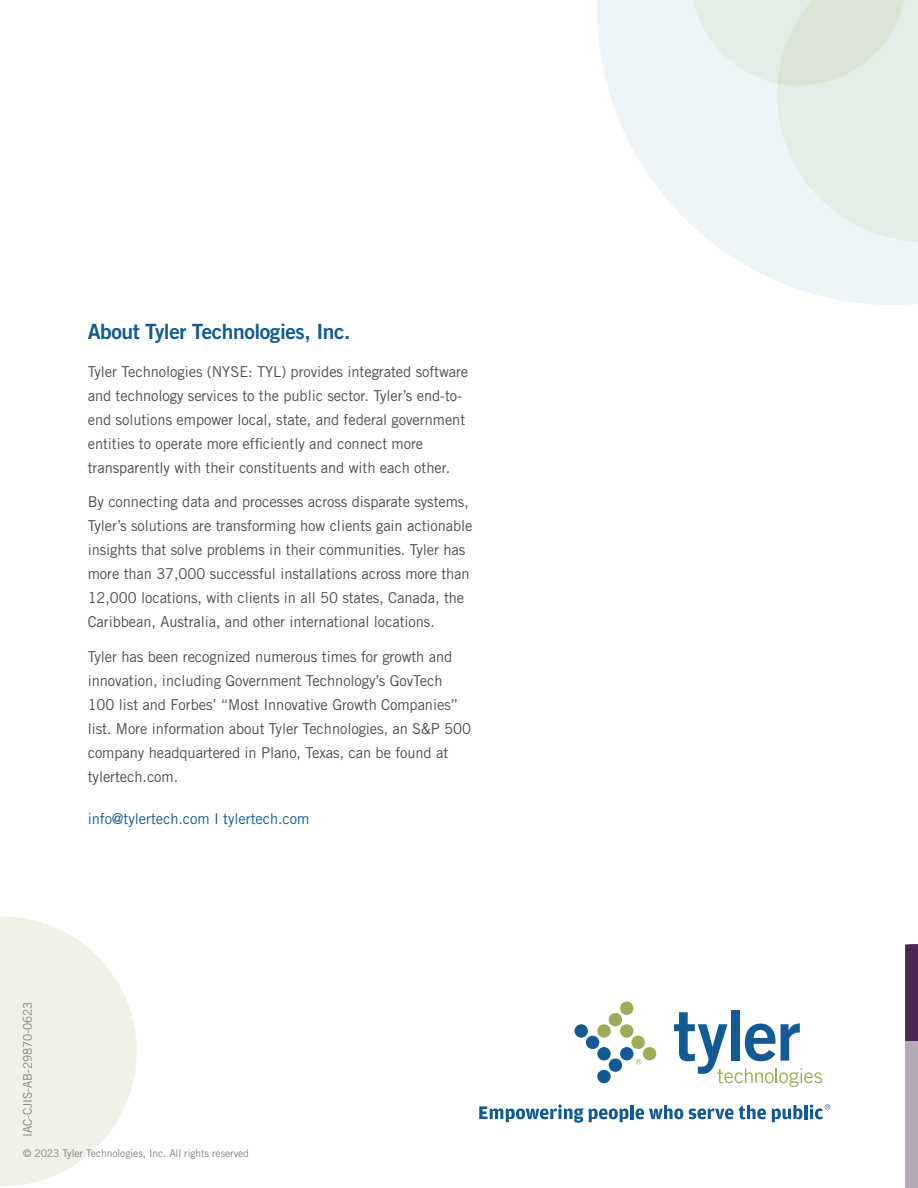
<style>
.page{position:relative;width:918px;height:1188px;background:#fff}
.page>*{position:absolute;margin:0;border:0;box-sizing:border-box;transform-origin:0 0}
.t1{font:21px "Trade Gothic LT Std Bd 2";letter-spacing:-.02em;color:#125a96}
.Body_text{font:15px/24px "Trade Gothic LT Std";letter-spacing:-.005em;color:#4b4c4d}
.Body_text-2{font:15px "Trade Gothic LT Std";letter-spacing:-.005em;color:#125a96}
.Body_text-3{font:12px "Trade Gothic LT Std";letter-spacing:-.005em;color:#808285}
.Body_text-4{font:10.5px "Trade Gothic LT Std";letter-spacing:-.005em;color:#808285}
</style>
<div class="page">
<svg style="left:905px;top:944px;width:13px;height:97px"></svg>
<div style="left:904px;top:1041px;width:14px;height:147px;background:#b6a8bb"></div>
<svg style="left:597px;top:0;width:321px;height:305px;fill:#edf5f8"></svg>
<svg style="left:0;top:916px;width:137px;height:270px"></svg>
<svg style="left:691px;top:0;width:227px;height:242px;background:#e5eee9"></svg>
<div style="left:731px;top:1010px;width:9px;height:51px;background:#125a96"></div>
<div style="left:575px;top:1024px;width:13px;height:14px;background:#125a96;border-radius:50%"></div>
<div style="left:586px;top:1036px;width:13px;height:13px;background:#125a96;border-radius:50%"></div>
<div style="left:597px;top:1047px;width:14px;height:13px;background:#125a96;border-radius:50%"></div>
<div style="left:597px;top:1070px;width:14px;height:13px;background:#125a96;border-radius:50%"></div>
<div style="left:609px;top:1058px;width:13px;height:14px;background:#125a96;border-radius:50%"></div>
<div style="left:620px;top:1047px;width:13px;height:13px;background:#125a96;border-radius:50%"></div>
<div style="left:597px;top:1024px;width:14px;height:14px;background:#a0ab57;border-radius:50%"></div>
<div style="left:609px;top:1013px;width:13px;height:13px;background:#a0ab57;border-radius:50%"></div>
<div style="left:620px;top:1024px;width:13px;height:14px;background:#a0ab57;border-radius:50%"></div>
<div style="left:631px;top:1036px;width:14px;height:13px;background:#a0ab57;border-radius:50%"></div>
<div style="left:643px;top:1047px;width:13px;height:13px;background:#a0ab57;border-radius:50%"></div>
<div style="left:620px;top:1002px;width:13px;height:13px;background:#a0ab57;border-radius:50%"></div>
<svg style="left:674px;top:1012px;width:148px;height:75px"></svg>
<svg style="left:479px;top:1105px;width:104px;height:18px"></svg>
<svg style="left:589px;top:1108px;width:40px;height:14px"></svg>
<hr style="left:630px;top:1105px;width:4px;height:14px;background:#125a96">
<svg style="left:635px;top:1105px;width:48px;height:14px"></svg>
<svg style="left:689px;top:1105px;width:77px;height:14px"></svg>
<svg style="left:772px;top:1105px;width:30px;height:17px"></svg>
<hr style="left:804px;top:1105px;width:3px;height:14px;background:#125a96">
<svg style="left:636px;top:1059px;width:5px;height:5px"></svg>
<svg style="left:810px;top:1104px;width:20px;height:15px"></svg>
<h1 class="t1" style="left:88px;top:319px;width:264px">About Tyler Technologies, Inc.</h1>
<p class="Body_text" style="left:88px;top:359px;width:382px">Tyler Technologies (NYSE: TYL) provides integrated software and technology services to the public sector. Tyler’s end-to&shy;end solutions empower local, state, and federal government entities to operate more efficiently and connect more transparently with their constituents and with each other.</p>
<p class="Body_text" style="left:88px;top:490px;width:386px">By connecting data and processes across disparate systems, Tyler’s solutions are transforming how clients gain actionable insights that solve problems in their communities. Tyler has more than 37,000 successful installations across more than 12,000 locations, with clients in all 50 states, Canada, the Caribbean, Australia, and other international locations.</p>
<p class="Body_text" style="left:88px;top:645px;width:385px">Tyler has been recognized numerous times for growth and innovation, including Government Technology’s GovTech 100 list and Forbes’ “Most Innovative Growth Companies” list. More information about Tyler Technologies, an S&amp;P 500 company headquartered in Plano, Texas, can be found at tylertech.com.</p>
<p class="Body_text-2" style="left:88px;top:809px;width:223px">info@tylertech.com I tylertech.com</p>
<p class="Body_text-3" style="left:20px;top:1137px;width:137px;rotate:-90deg">IAC-CJIS-AB-29870-0623</p>
<p class="Body_text-4" style="left:23px;top:1147px;width:227px">© 2023 Tyler Technologies, Inc. All rights reserved</p>
</div>
